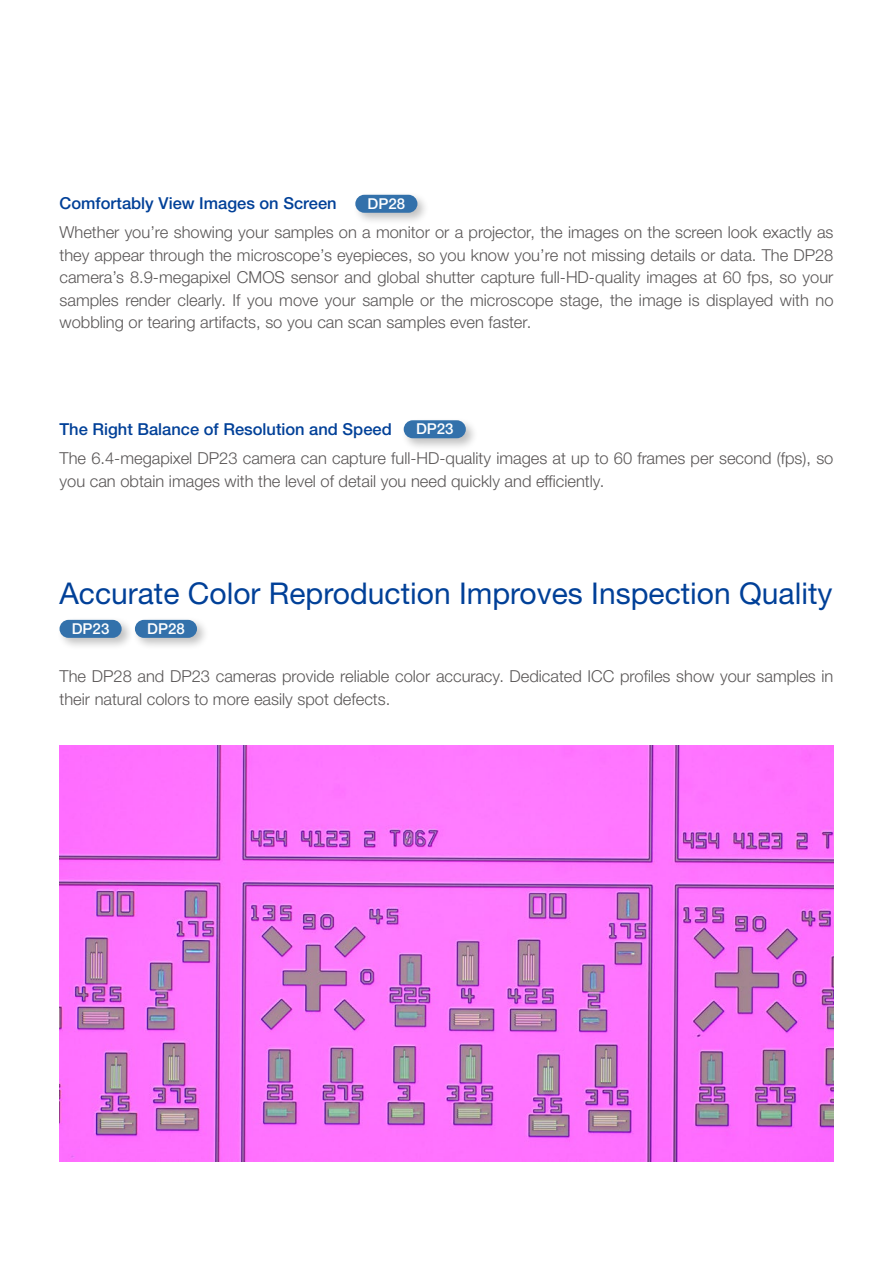
<style>
.page{position:relative;width:893px;height:1263px;background:#fff}
.page>*{position:absolute;margin:0;border:0;box-sizing:border-box;transform-origin:0 0}
.t1{font:30px "Helvetica Neue LT Std";color:#004098}
.Text{font:300 16.5px/22.5px "Helvetica Neue LTW1 G";color:#5a5757}
.Title_4{font:500 16.5px "Helvetica Neue LTW1 G";color:#004098}
.Title_4-2{font:500 15px "Helvetica Neue LTW1 G";color:#fff}
</style>
<div class="page">
<img style="left:60px;top:746px;width:773px;height:416px">
<div style="left:352px;top:191px;width:78px;height:35px;background:#000;opacity:.25"></div>
<div style="left:355px;top:195px;width:62px;height:18px;background:#3371ab;border-radius:9px"></div>
<div style="left:132px;top:616px;width:78px;height:35px;background:#000;opacity:.25"></div>
<div style="left:135px;top:620px;width:62px;height:18px;background:#3371ab;border-radius:9px"></div>
<div style="left:401px;top:417px;width:78px;height:34px;background:#000;opacity:.25"></div>
<div style="left:404px;top:420px;width:62px;height:18px;background:#3371ab;border-radius:9px"></div>
<div style="left:57px;top:616px;width:77px;height:35px;background:#000;opacity:.25"></div>
<div style="left:60px;top:620px;width:62px;height:18px;background:#3371ab;border-radius:9px"></div>
<p class="Title_4" style="left:60px;top:193px;width:279px">Comfortably View Images on Screen</p>
<p class="Text" style="left:60px;top:221px;width:775px;text-align:justify">Whether you’re showing your samples on a monitor or a projector, the images on the screen look exactly as they appear through the microscope’s eyepieces, so you know you’re not missing details or data. The DP28 camera’s 8.9-megapixel CMOS sensor and global shutter capture full-HD-quality images at 60 fps, so your samples render clearly. If you move your sample or the microscope stage, the image is displayed with no wobbling or tearing artifacts, so you can scan samples even faster.</p>
<p class="Title_4-2" style="left:368px;top:194px;width:39px">DP28</p>
<p class="Title_4" style="left:60px;top:419px;width:334px">The Right Balance of Resolution and Speed</p>
<p class="Text" style="left:60px;top:447px;width:775px">The 6.4-megapixel DP23 camera can capture full-HD-quality images at up to 60 frames per second (fps), so you can obtain images with the level of detail you need quickly and efficiently.</p>
<p class="Title_4-2" style="left:416px;top:420px;width:39px">DP23</p>
<p class="t1" style="left:60px;top:575px;width:774px">Accurate Color Reproduction Improves Inspection Quality</p>
<p class="Title_4-2" style="left:72px;top:619px;width:39px">DP23</p>
<p class="Title_4-2" style="left:147px;top:619px;width:39px">DP28</p>
<p class="Text" style="left:60px;top:665px;width:775px">The DP28 and DP23 cameras provide reliable color accuracy. Dedicated ICC profiles show your samples in their natural colors to more easily spot defects.</p>
</div>
